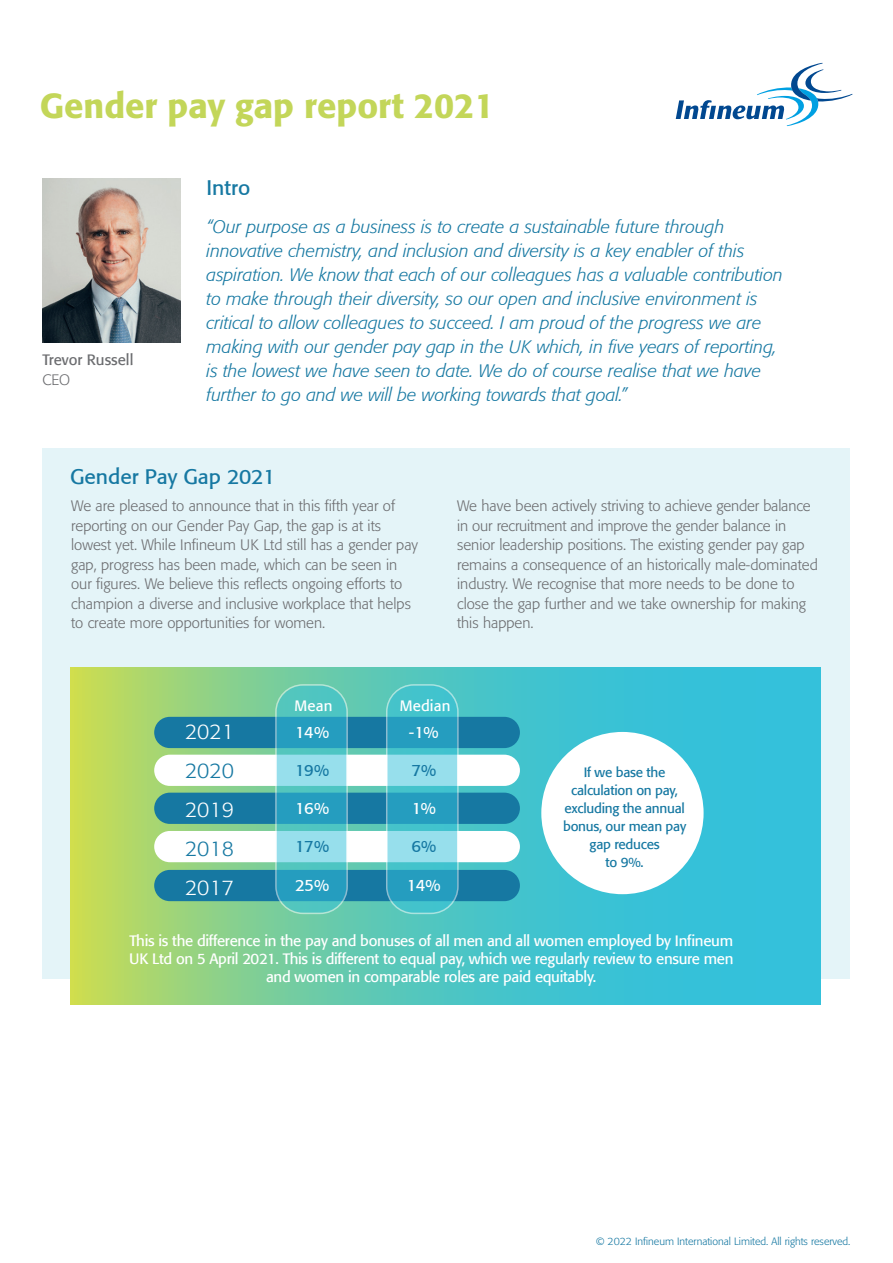
<style>
.page{position:relative;width:893px;height:1263px;background:#fff}
.page>*{position:absolute;margin:0;border:0;box-sizing:border-box;transform-origin:0 0}
.t1{font:500 34.5px "Formata";color:#c3d659}
.t2{font:21px "Formata";color:#1678a2}
.t3{font:300 21px "Formata";color:#fff}
.t4{font:300 21px "Formata";color:#1678a2}
.t5{font:italic 300 18px/24px "Formata";color:#1678a2}
.t6{font:16.5px "Formata";letter-spacing:-.03em;color:#fff}
.t7{font:16.5px "Formata";color:#1678a2}
.t8{font:300 15px/19.5px "Formata";color:#6c6d70}
.t9{font:15px/18px "Formata";letter-spacing:-.02em;color:#fff;text-align:center}
.t10{font:15px "Formata";color:#6c6d70}
.t11{font:13.5px/18px "Formata";letter-spacing:-.02em;color:#1678a2;text-align:center}
.t12{font:300 10.5px "Formata";color:#1678a2}
</style>
<div class="page">
<div style="left:43px;top:448px;width:807px;height:531px;background:#e4f4f8"></div>
<svg style="left:70px;top:667px;width:751px;height:337px;background:#60c8b1"></svg>
<svg style="left:675px;top:62px;width:178px;height:65px"></svg>
<img style="left:43px;top:179px;width:138px;height:163px">
<div style="left:154px;top:755px;width:366px;height:31px;background:#fff;border-radius:16px"></div>
<div style="left:154px;top:831px;width:366px;height:31px;background:#fff;border-radius:16px"></div>
<div style="left:154px;top:793px;width:366px;height:31px;background:#1678a2;border-radius:16px"></div>
<div style="left:154px;top:870px;width:366px;height:31px;background:#1678a2;border-radius:16px"></div>
<div style="left:154px;top:717px;width:366px;height:31px;background:#1678a2;border-radius:16px"></div>
<svg style="left:276px;top:685px;width:71px;height:228px;background:#52bbcc"></svg>
<div style="left:275px;top:684px;width:73px;height:230px;border:2px solid #fff;border-radius:27px"></div>
<svg style="left:387px;top:685px;width:71px;height:228px;background:#4ebacf"></svg>
<div style="left:386px;top:684px;width:73px;height:230px;border:2px solid #fff;border-radius:27px"></div>
<div style="left:541px;top:732px;width:163px;height:162px;background:#fff;border-radius:50%"></div>
<h1 class="t1" style="left:40px;top:85px;width:456px">Gender pay gap report 2021</h1>
<p class="t10" style="left:43px;top:351px;width:92px">Trevor Russell</p>
<p class="t8" style="left:43px;top:370px;width:29px">CEO</p>
<h2 class="t2" style="left:207px;top:175px;width:45px">Intro</h2>
<p class="t5" style="left:207px;top:215px;width:578px">“Our purpose as a business is to create a sustainable future through innovative chemistry, and inclusion and diversity is a key enabler of this aspiration. We know that each of our colleagues has a valuable contribution to make through their diversity, so our open and inclusive environment is critical to allow colleagues to succeed. I am proud of the progress we are making with our gender pay gap in the UK which, in five years of reporting, is the lowest we have seen to date. We do of course realise that we have further to go and we will be working towards that goal.”</p>
<h2 class="t2" style="left:70px;top:464px;width:207px">Gender Pay Gap 2021</h2>
<p class="t8" style="left:71px;top:496px;width:348px">We are pleased to announce that in this fifth year of reporting on our Gender Pay Gap, the gap is at its lowest yet. While Infineum UK Ltd still has a gender pay gap, progress has been made, which can be seen in our figures. We believe this reflects ongoing efforts to champion a diverse and inclusive workplace that helps to create more opportunities for women.</p>
<p class="t8" style="left:457px;top:496px;width:362px">We have been actively striving to achieve gender balance in our recruitment and improve the gender balance in senior leadership positions. The existing gender pay gap remains a consequence of an historically male-dominated industry. We recognise that more needs to be done to close the gap further and we take ownership for making this happen.</p>
<h2 class="t3" style="left:185px;top:719px;width:50px">2021</h2>
<h2 class="t4" style="left:185px;top:758px;width:50px">2020</h2>
<h2 class="t3" style="left:185px;top:797px;width:50px">2019</h2>
<h2 class="t4" style="left:185px;top:836px;width:50px">2018</h2>
<h2 class="t3" style="left:185px;top:875px;width:50px">2017</h2>
<p class="t9" style="left:294px;top:697px;width:39px">Mean</p>
<p class="t6" style="left:295px;top:722px;width:35px">14%</p>
<p class="t7" style="left:295px;top:760px;width:35px">19%</p>
<p class="t6" style="left:295px;top:798px;width:35px">16%</p>
<p class="t7" style="left:295px;top:836px;width:35px">17%</p>
<p class="t6" style="left:295px;top:875px;width:36px">25%</p>
<p class="t9" style="left:400px;top:696px;width:52px">Median</p>
<p class="t6" style="left:409px;top:722px;width:31px">-1%</p>
<p class="t7" style="left:411px;top:760px;width:26px">7%</p>
<p class="t6" style="left:412px;top:798px;width:26px">1%</p>
<p class="t7" style="left:411px;top:836px;width:26px">6%</p>
<p class="t6" style="left:407px;top:875px;width:35px">14%</p>
<p class="t11" style="left:563px;top:763px;width:125px">If we base the calculation on pay, excluding the annual bonus, our mean pay gap reduces<br>to 9%.</p>
<p class="t9" style="left:129px;top:931px;width:606px">This is the difference in the pay and bonuses of all men and all women employed by Infineum<br>UK Ltd on 5 April 2021. This is different to equal pay, which we regularly review to ensure men and women in comparable roles are paid equitably.</p>
<p class="t12" style="left:596px;top:1235px;width:256px">© 2022 Infineum International Limited. All rights reserved.</p>
</div>
